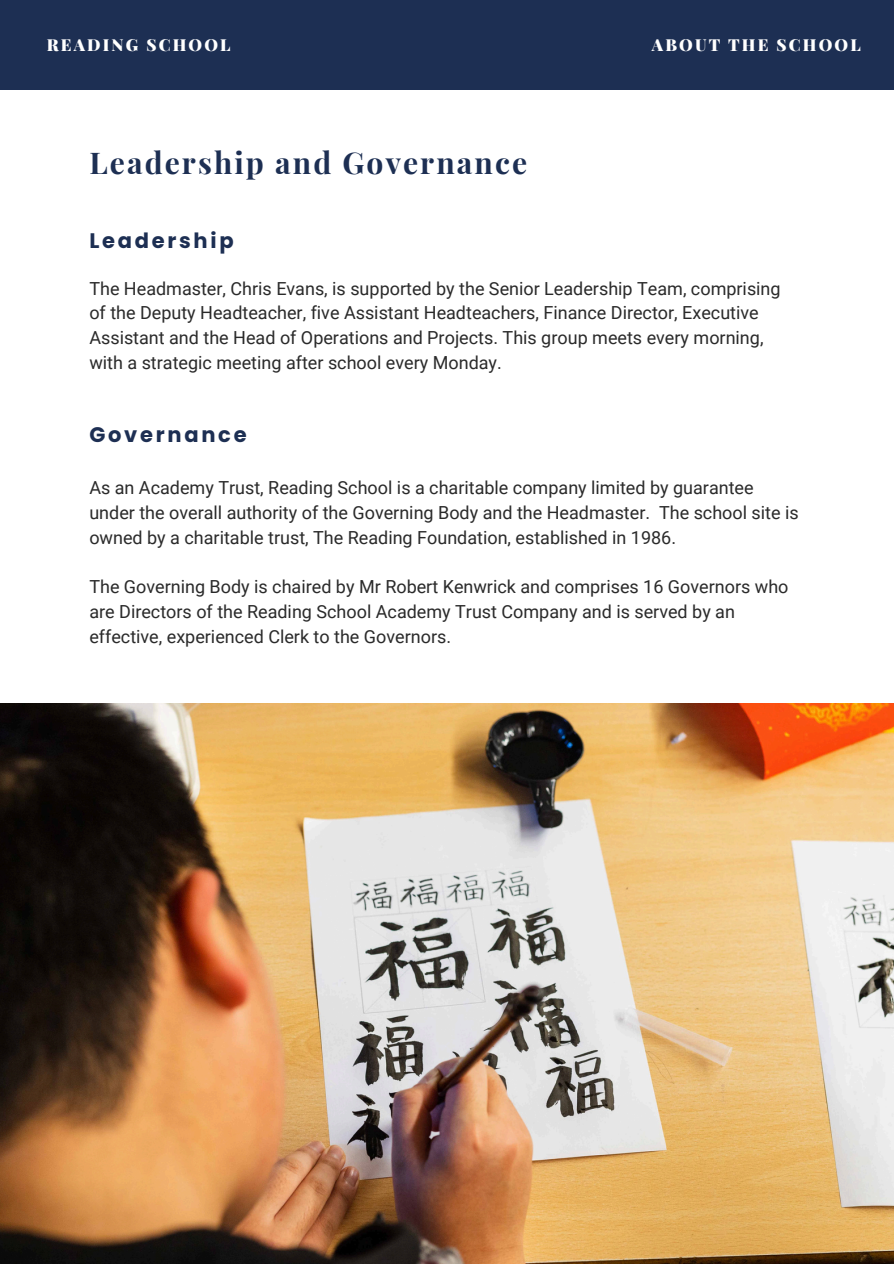
<style>
.page{position:relative;width:894px;height:1264px;background:#fff}
.page>*{position:absolute;margin:0;border:0;box-sizing:border-box;transform-origin:0 0}
.t1{font:700 30px "Playfair Display";letter-spacing:.07em;color:#1d2f53}
.t2{font:700 21px "Poppins";letter-spacing:.13em;color:#1d2f53}
.t3{font:18px/24.8px "Roboto";color:#2a2a2a}
.t4{font:900 16.5px "Playfair Display";letter-spacing:.13em;color:#fff}
</style>
<div class="page">
<div style="left:0;top:0;width:893px;height:90px;background:#1d2f53"></div>
<img style="left:0;top:704px;width:893px;height:559px">
<h2 class="t4" style="left:47px;top:33px;width:185px">READING SCHOOL</h2>
<p class="t4" style="left:651px;top:33px;width:210px">ABOUT THE SCHOOL</p>
<p class="t1" style="left:89px;top:141px;width:439px">Leadership and Governance</p>
<h3 class="t2" style="left:89px;top:226px;width:146px">Leadership</h3>
<h3 class="t3" style="left:89px;top:276px;width:692px">The Headmaster, Chris Evans, is supported by the Senior Leadership Team, comprising of the Deputy Headteacher, five Assistant Headteachers, Finance Director, Executive Assistant and the Head of Operations and Projects. This group meets every morning, with a strategic meeting after school every Monday.</h3>
<h1 class="t2" style="left:89px;top:420px;width:159px">Governance</h1>
<h2 class="t3" style="left:89px;top:475px;width:710px">As an Academy Trust, Reading School is a charitable company limited by guarantee under the overall authority of the Governing Body and the Headmaster. The school site is owned by a charitable trust, The Reading Foundation, established in 1986.</h2>
<p class="t3" style="left:89px;top:574px;width:700px">The Governing Body is chaired by Mr Robert Kenwrick and comprises 16 Governors who are Directors of the Reading School Academy Trust Company and is served by an effective, experienced Clerk to the Governors.</p>
</div>
